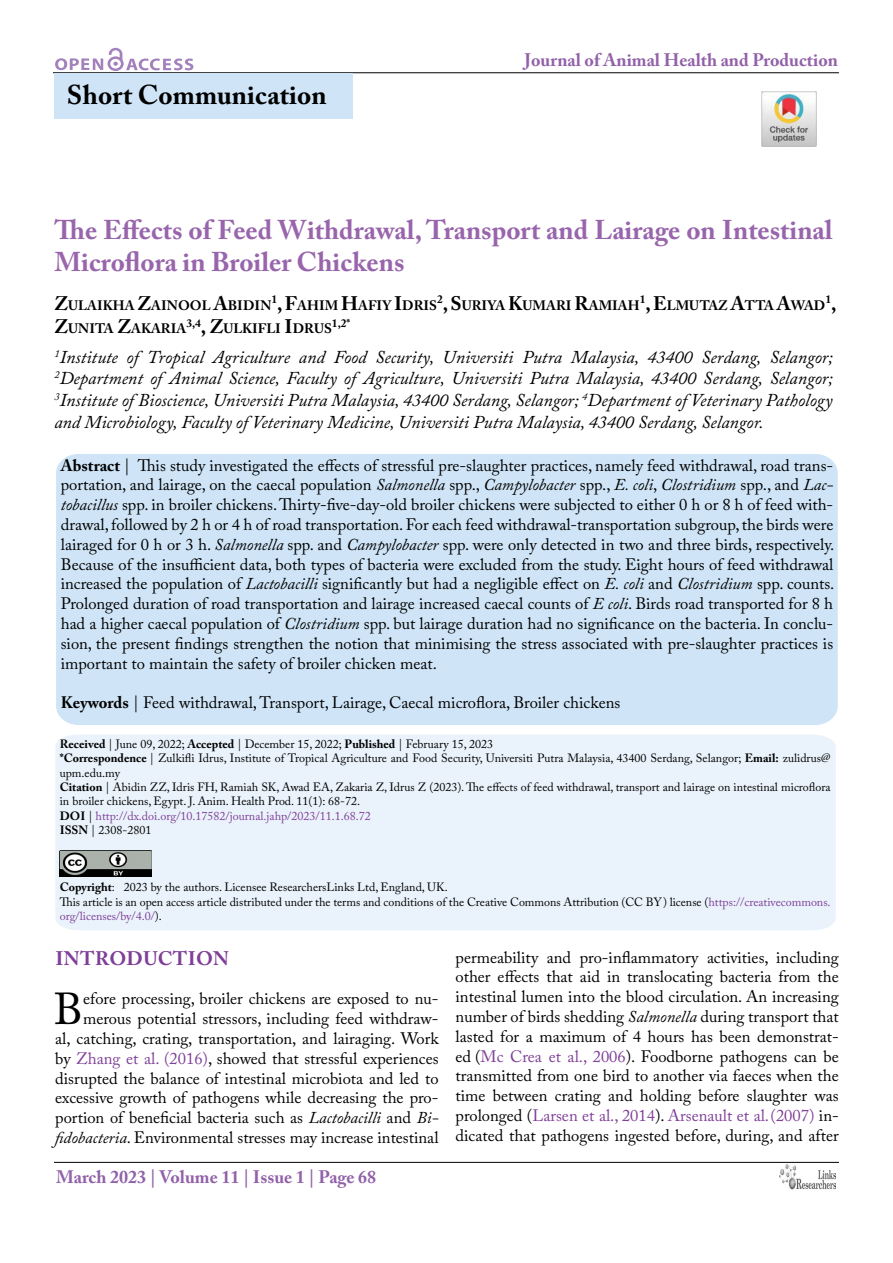
<style>
.page{position:relative;width:893px;height:1263px;background:#fff}
.page>*{position:absolute;margin:0;border:0;box-sizing:border-box;transform-origin:0 0}
.t1{font:44.4px "Adobe Caslon Pro";color:#000}
.t2{font:700 27px/32.4px "Adobe Caslon Pro";color:#7f3f98}
.t3{font:700 27px "Adobe Caslon Pro";letter-spacing:.005em;color:#000}
.t4{font:700 19.5px "Adobe Caslon Pro";letter-spacing:.015em;color:#7f3f98}
.t5{font:italic 18px/21.6px "Adobe Caslon Pro";color:#000;text-align:justify}
.t6{font:700 18px "Adobe Caslon Pro";color:#9161a9}
.t7{font:16.5px/19.8px "Adobe Caslon Pro";color:#000;text-align:justify}
.t8{font:700 13.65px "Adobe Caslon Pro";color:#000}
.t9{font:12px/14.4px "Adobe Caslon Pro";color:#000}
.t10{font:700 11.4px "Adobe Caslon Pro";color:#000}
.s1{font-size:19.5px}
.s2{font-weight:700}
.s3{font-style:italic}
.s4{color:#7f3f98}
</style>
<div class="page">
<hr style="left:53px;top:72px;width:786px;height:1px;background:#000">
<hr style="left:54px;top:1162px;width:785px;height:1px;background:#000">
<svg style="left:55px;top:48px;width:138px;height:23px"></svg>
<img style="left:780px;top:1165px;width:55px;height:25px">
<div style="left:54px;top:74px;width:299px;height:45px;background:#cfe5f7"></div>
<div style="left:56px;top:454px;width:782px;height:271px;background:#cfe5f7"></div>
<div style="left:55px;top:735px;width:781px;height:195px;background:#eaf3fb"></div>
<img style="left:60px;top:851px;width:91px;height:25px">
<img style="left:761px;top:91px;width:55px;height:55px">
<h2 class="t3" style="left:67px;top:79px;width:261px">Short Communication</h2>
<p class="t6" style="left:525px;top:50px;width:315px">Journal of Animal Health and Production</p>
<h2 class="t2" style="left:55px;top:213px;width:780px">The Effects of Feed Withdrawal, Transport and Lairage on Intestinal<br>Microflora in Broiler Chickens</h2>
<p class="t8" style="left:55px;top:297px;width:772px"><span class="s1">Z</span>ULAIKHA <span class="s1">Z</span>AINOOL <span class="s1">A</span>BIDIN<sup>1</sup><span class="s1">, F</span>AHIM <span class="s1">H</span>AFIY <span class="s1">I</span>DRIS<sup>2</sup><span class="s1">, S</span>URIYA <span class="s1">K</span>UMARI <span class="s1">R</span>AMIAH<sup>1</sup><span class="s1">, E</span>LMUTAZ <span class="s1">A</span>TTA <span class="s1">A</span>WAD</p>
<p class="t10" style="left:825px;top:293px;width:13px">1<span class="s1">,</span></p>
<p class="t8" style="left:55px;top:321px;width:279px"><span class="s1">Z</span>UNITA <span class="s1">Z</span>AKARIA<sup>3,4</sup><span class="s1">, Z</span>ULKIFLI <span class="s1">I</span>DRUS</p>
<p class="t10" style="left:332px;top:316px;width:20px">1,2*</p>
<p class="t5" style="left:54px;top:346px;width:780px"><sup>1</sup>Institute of Tropical Agriculture and Food Security, Universiti Putra Malaysia, 43400 Serdang, Selangor; <sup>2</sup>Department of Animal Science, Faculty of Agriculture, Universiti Putra Malaysia, 43400 Serdang, Selangor; <sup>3</sup>Institute of Bioscience, Universiti Putra Malaysia, 43400 Serdang, Selangor; <sup>4</sup>Department of Veterinary Pathology and Microbiology, Faculty of Veterinary Medicine, Universiti Putra Malaysia, 43400 Serdang, Selangor.</p>
<p class="t7" style="left:61px;top:455px;width:775px"><span class="s2">Abstract</span> | This study investigated the effects of stressful pre-slaughter practices, namely feed withdrawal, road trans&shy;portation, and lairage, on the caecal population <span class="s3">Salmonella</span> spp., <span class="s3">Campylobacter</span> spp., <span class="s3">E. coli</span>, <span class="s3">Clostridium</span> spp., and <span class="s3">Lac&shy;tobacillus</span> spp. in broiler chickens. Thirty-five-day-old broiler chickens were subjected to either 0 h or 8 h of feed with&shy;drawal, followed by 2 h or 4 h of road transportation. For each feed withdrawal-transportation subgroup, the birds were lairaged for 0 h or 3 h. <span class="s3">Salmonella</span> spp. and <span class="s3">Campylobacter</span> spp. were only detected in two and three birds, respectively.<br>Because of the insufficient data, both types of bacteria were excluded from the study. Eight hours of feed withdrawal increased the population of <span class="s3">Lactobacilli</span> significantly but had a negligible effect on <span class="s3">E. coli</span> and <span class="s3">Clostridium</span> spp. counts.<br>Prolonged duration of road transportation and lairage increased caecal counts of <span class="s3">E coli</span>. Birds road transported for 8 h had a higher caecal population of <span class="s3">Clostridium</span> spp. but lairage duration had no significance on the bacteria. In conclu&shy;sion, the present findings strengthen the notion that minimising the stress associated with pre-slaughter practices is important to maintain the safety of broiler chicken meat.</p>
<p class="t7" style="left:61px;top:693px;width:561px"><span class="s2">Keywords</span> | Feed withdrawal, Transport, Lairage, Caecal microflora, Broiler chickens</p>
<p class="t9" style="left:60px;top:736px;width:772px"><span class="s2">Received</span> | June 09, 2022; <span class="s2">Accepted</span> | December 15, 2022; <span class="s2">Published</span> | February 15, 2023<br><span class="s2">*Correspondence</span> | Zulkifli Idrus, Institute of Tropical Agriculture and Food Security, Universiti Putra Malaysia, 43400 Serdang, Selangor; <span class="s2">Email:</span> zulidrus@ upm.edu.my<br><span class="s2">Citation</span> | Abidin ZZ, Idris FH, Ramiah SK, Awad EA, Zakaria Z, Idrus Z (2023). The effects of feed withdrawal, transport and lairage on intestinal microflora in broiler chickens, Egypt. J. Anim. Health Prod. 11(1): 68-72.<br><span class="s2">DOI</span> | <span class="s4">http://dx.doi.org/10.17582/journal.jahp/2023/11.1.68.72<br></span><span class="s2">ISSN</span> | 2308-2801</p>
<p class="t9" style="left:60px;top:880px;width:772px"><span class="s2">Copyright</span>: 2023 by the authors. Licensee ResearchersLinks Ltd, England, UK.<br>This article is an open access article distributed under the terms and conditions of the Creative Commons Attribution (CC BY) license (<span class="s4">https://creativecommons. org/licenses/by/4.0/</span>).</p>
<p class="t4" style="left:55px;top:947px;width:175px">INTRODUCTION</p>
<h1 class="t1" style="left:54px;top:983px;width:31px">B</h1>
<p class="t7" style="left:55px;top:989px;width:385px;text-align:right">efore processing, broiler chickens are exposed to nu&shy;merous potential stressors, including feed withdraw-<br>al, catching, crating, transportation, and lairaging. Work by <span class="s4">Zhang et al. (2016)</span>, showed that stressful experiences disrupted the balance of intestinal microbiota and led to excessive growth of pathogens while decreasing the pro&shy;portion of beneficial bacteria such as <span class="s3">Lactobacilli</span> and <span class="s3">Bi&shy;fidobacteria</span>. Environmental stresses may increase intestinal</p>
<p class="t6" style="left:56px;top:1166px;width:322px">March 2023 | Volume 11 | Issue 1 | Page 68</p>
<p class="t7" style="left:456px;top:947px;width:385px">permeability and pro-inflammatory activities, including other effects that aid in translocating bacteria from the intestinal lumen into the blood circulation. An increasing number of birds shedding <span class="s3">Salmonella</span> during transport that lasted for a maximum of 4 hours has been demonstrat&shy;ed (<span class="s4">Mc Crea et al., 2006</span>). Foodborne pathogens can be transmitted from one bird to another via faeces when the time between crating and holding before slaughter was prolonged (<span class="s4">Larsen et al., 2014</span>). <span class="s4">Arsenault et al.(2007)</span> in&shy;dicated that pathogens ingested before, during, and after</p>
</div>
